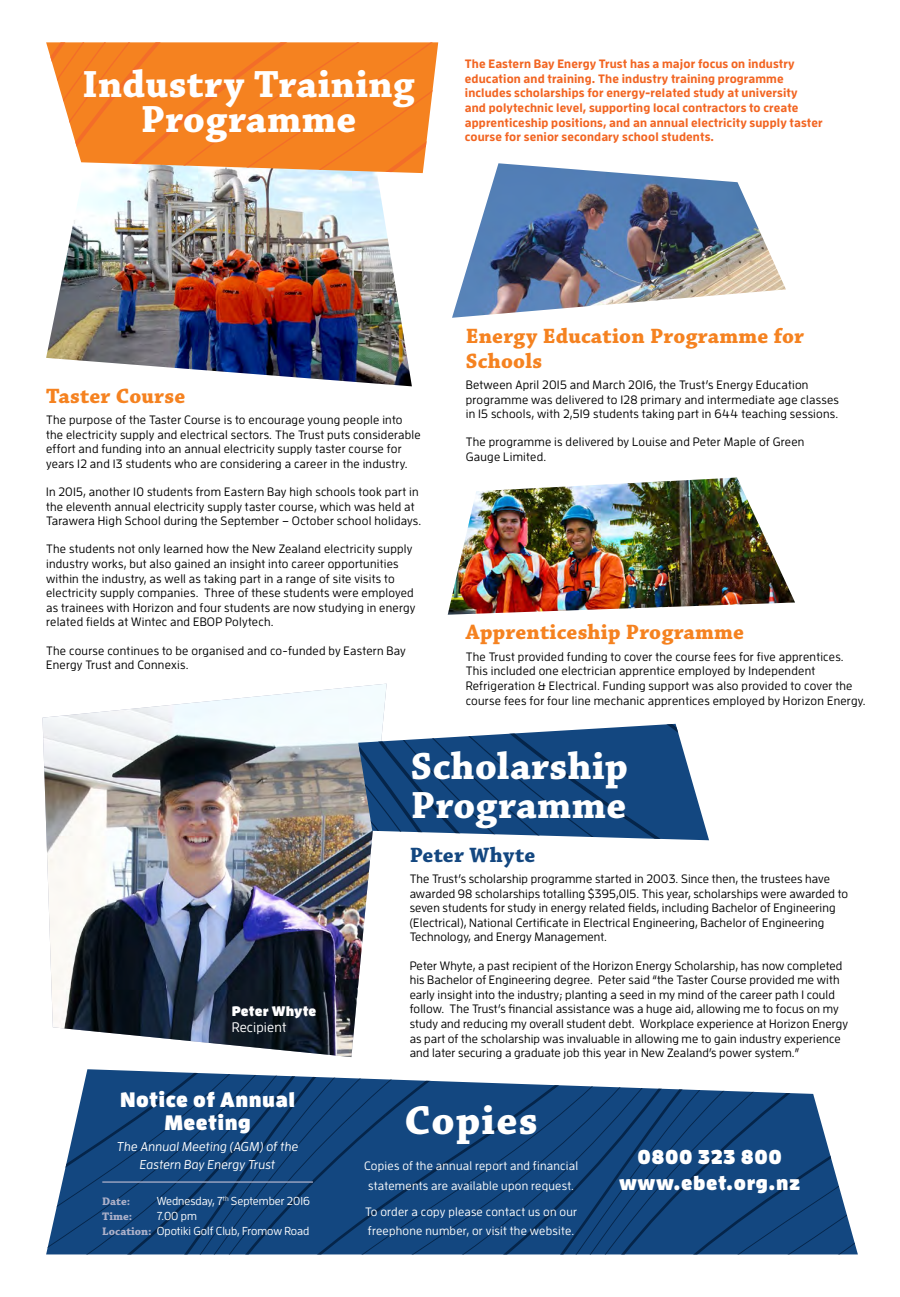
<style>
.page{position:relative;width:900px;height:1297px;background:#fff}
.page>*{position:absolute;margin:0;border:0;box-sizing:border-box;transform-origin:0 0}
.t1{font:700 42.5px "Chaparral Pro";letter-spacing:.03em;color:#fff}
.t2{font:700 39.88px/35.1px "Chaparral Pro";letter-spacing:.01em;color:#fff;text-align:center}
.t3{font:700 21.88px/24.2px "Chaparral Pro";letter-spacing:.01em;color:#f58220}
.t4{font:700 21.88px "Chaparral Pro";letter-spacing:.005em;color:#134780}
.t5{font:900 20.88px/22.8px "Enzo OT";letter-spacing:.02em;color:#fff;text-align:center}
.t6{font:900 20px/26.4px "Enzo OT";letter-spacing:.03em;color:#fff;text-align:center}
.t7{font:900 13.75px "Enzo OT";letter-spacing:.01em;color:#fff}
.t8{font:500 13.75px "Enzo OT";letter-spacing:.01em;color:#fff}
.t9{font:italic 500 12.75px/17.9px "Enzo OT";letter-spacing:.01em;color:#fff;text-align:center}
.t10{font:500 12.12px/14.5px "Enzo OT";letter-spacing:.02em;color:#000}
.t11{font:700 12.12px/14.5px "Enzo OT";letter-spacing:.01em;color:#f26522}
.t12{font:500 12.12px/19.4px "Enzo OT";letter-spacing:.02em;color:#fff;text-align:center}
.t13{font:500 11.5px/15.4px "Enzo OT";color:#fff}
.t14{font:700 11.5px "Chaparral Pro";color:#acb0c9}
.s1{font-family:"Chaparral Pro";font-weight:700;color:#acb0c9}
</style>
<div class="page">
<img style="left:448px;top:477px;width:347px;height:138px">
<svg style="left:46px;top:1069px;width:812px;height:185px;background:#2e5a8c"></svg>
<img style="left:46px;top:173px;width:366px;height:213px">
<svg style="left:46px;top:42px;width:392px;height:131px;background:#f48d37"></svg>
<img style="left:452px;top:163px;width:334px;height:155px">
<hr style="left:102px;top:1181px;width:211px;height:2px;background:#acb0c9">
<img style="left:43px;top:684px;width:344px;height:373px">
<svg style="left:358px;top:724px;width:351px;height:116px;background:#396391"></svg>
<h2 class="t2" style="left:82px;top:68px;width:334px">Industry Training<br>Programme</h2>
<p class="t11" style="left:465px;top:56px;width:359px">The Eastern Bay Energy Trust has a major focus on industry education and training. The industry training programme includes scholarships for energy-related study at university<br>and polytechnic level, supporting local contractors to create apprenticeship positions, and an annual electricity supply taster course for senior secondary school students.</p>
<h3 class="t3" style="left:46px;top:384px;width:141px">Taster Course</h3>
<p class="t10" style="left:46px;top:412px;width:376px">The purpose of the Taster Course is to encourage young people into the electricity supply and electrical sectors. The Trust puts considerable effort and funding into an annual electricity supply taster course for years 12 and 13 students who are considering a career in the industry.</p>
<p class="t10" style="left:46px;top:484px;width:377px">In 2015, another 10 students from Eastern Bay high schools took part in the eleventh annual electricity supply taster course, which was held at<br>Tarawera High School during the September – October school holidays.</p>
<p class="t10" style="left:46px;top:542px;width:371px">The students not only learned how the New Zealand electricity supply industry works, but also gained an insight into career opportunities within the industry, as well as taking part in a range of site visits to electricity supply companies. Three of these students were employed as trainees with Horizon and four students are now studying in energy related fields at Wintec and EBOP Polytech.</p>
<p class="t10" style="left:46px;top:643px;width:361px">The course continues to be organised and co-funded by Eastern Bay<br>Energy Trust and Connexis.</p>
<h3 class="t3" style="left:466px;top:325px;width:340px">Energy Education Programme for<br>Schools</h3>
<p class="t10" style="left:466px;top:377px;width:375px">Between April 2015 and March 2016, the Trust’s Energy Education programme was delivered to 128 primary and intermediate age classes in 15 schools, with 2,519 students taking part in 644 teaching sessions.</p>
<p class="t10" style="left:466px;top:435px;width:340px">The programme is delivered by Louise and Peter Maple of Green<br>Gauge Limited.</p>
<h3 class="t3" style="left:466px;top:621px;width:280px">Apprenticeship Programme</h3>
<p class="t10" style="left:466px;top:649px;width:401px">The Trust provided funding to cover the course fees for five apprentices.<br>This included one electrician apprentice employed by Independent Refrigeration &amp; Electrical. Funding support was also provided to cover the course fees for four line mechanic apprentices employed by Horizon Energy.</p>
<p class="t7" style="left:232px;top:1002px;width:86px">Peter Whyte</p>
<p class="t8" style="left:232px;top:1019px;width:56px">Recipient</p>
<h3 class="t5" style="left:120px;top:1087px;width:177px">Notice of Annual<br>Meeting</h3>
<p class="t9" style="left:117px;top:1138px;width:183px">The Annual Meeting (AGM) of the<br>Eastern Bay Energy Trust</p>
<p class="t14" style="left:102px;top:1194px;width:29px">Date:</p>
<p class="t13" style="left:157px;top:1193px;width:155px">Wednesday, 7<sup>th</sup> September 2016</p>
<p class="t14" style="left:102px;top:1210px;width:32px">Time:</p>
<p class="t13" style="left:102px;top:1208px;width:208px;text-indent:54px">7.00 pm<br><span class="s1">Location:</span> Opotiki Golf Club, Fromow Road</p>
<h2 class="t2" style="left:411px;top:747px;width:219px;line-height:39px;text-align:left">Scholarship<br>Programme</h2>
<h3 class="t4" style="left:410px;top:842px;width:127px">Peter Whyte</h3>
<p class="t10" style="left:410px;top:871px;width:440px">The Trust’s scholarship programme started in 2003. Since then, the trustees have awarded 98 scholarships totalling $395,015. This year, scholarships were awarded to seven students for study in energy related fields, including Bachelor of Engineering (Electrical), National Certificate in Electrical Engineering, Bachelor of Engineering Technology, and Energy Management.</p>
<p class="t10" style="left:410px;top:958px;width:440px">Peter Whyte, a past recipient of the Horizon Energy Scholarship, has now completed his Bachelor of Engineering degree. Peter said “the Taster Course provided me with early insight into the industry; planting a seed in my mind of the career path I could follow. The Trust’s financial assistance was a huge aid, allowing me to focus on my study and reducing my overall student debt. Workplace experience at Horizon Energy as part of the scholarship was invaluable in allowing me to gain industry experience and later securing a graduate job this year in New Zealand’s power system.”</p>
<h1 class="t1" style="left:404px;top:1095px;width:135px">Copies</h1>
<p class="t12" style="left:364px;top:1156px;width:216px">Copies of the annual report and financial statements are available upon request.</p>
<p class="t12" style="left:365px;top:1202px;width:214px;text-align:left">To order a copy please contact us on our freephone number, or visit the website.</p>
<h3 class="t6" style="left:619px;top:1143px;width:183px">0800 323 800 www.ebet.org.nz</h3>
</div>
